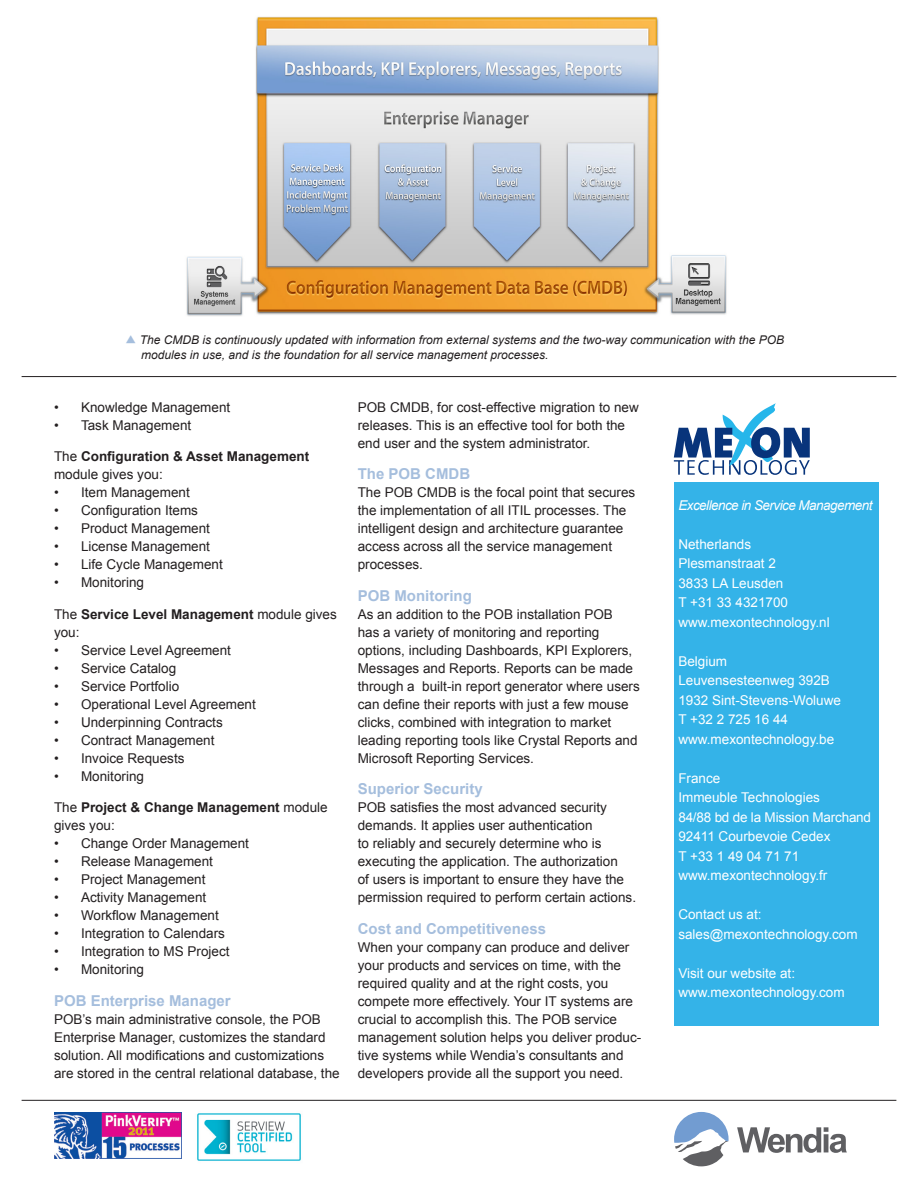
<style>
.page{position:relative;width:918px;height:1188px;background:#fff}
.page>*{position:absolute;margin:0;border:0;box-sizing:border-box;transform-origin:0 0}
.Subhead{font:700 15px "Arial";color:#a5bedd}
.Body_Text{font:700 15px "Arial";color:#a5bedd}
.Body_Text-2{font:13.5px/18px "Arial";color:#231f20}
.Callout{font:13.5px "Arial";color:#fff}
.Body_Text-3{font:700 13.5px/18px "Arial";color:#231f20}
.Callout-2{font:italic 13.5px "Arial";letter-spacing:-.04em;color:#fff}
.Screen_Capture_Body{font:italic 12px "Arial";color:#231f20}
.s1{font-weight:400}
</style>
<div class="page">
<img style="left:186px;top:17px;width:541px;height:299px">
<hr style="left:22px;top:376px;width:874px;height:1px;background:#231f20">
<svg style="left:674px;top:1112px;width:55px;height:54px"></svg>
<svg style="left:737px;top:1127px;width:110px;height:26px"></svg>
<hr style="left:22px;top:1100px;width:874px;height:1px;background:#231f20">
<div style="left:674px;top:483px;width:204px;height:543px;background:#34b3e8"></div>
<svg style="left:674px;top:403px;width:136px;height:72px"></svg>
<img style="left:54px;top:1112px;width:128px;height:47px">
<img style="left:197px;top:1113px;width:104px;height:48px">
<p class="Screen_Capture_Body" style="left:140px;top:332px;width:646px">The CMDB is continuously updated with information from external systems and the two-way communication with the POB</p>
<p class="Screen_Capture_Body" style="left:141px;top:347px;width:409px">modules in use, and is the foundation for all service management processes.</p>
<p class="Body_Text-2" style="left:54px;top:398px;width:178px">• Knowledge Management</p>
<p class="Body_Text-2" style="left:54px;top:416px;width:139px">• Task Management</p>
<p class="Body_Text-3" style="left:54px;top:448px;width:257px"><span class="s1">The</span> Configuration &amp; Asset Management <span class="s1">module gives you:</span></p>
<p class="Body_Text-2" style="left:54px;top:484px;width:137px">• Item Management</p>
<p class="Body_Text-2" style="left:54px;top:502px;width:146px">• Configuration Items</p>
<p class="Body_Text-2" style="left:54px;top:520px;width:158px">• Product Management</p>
<p class="Body_Text-2" style="left:54px;top:538px;width:158px">• License Management</p>
<p class="Body_Text-2" style="left:54px;top:556px;width:170px">• Life Cycle Management</p>
<p class="Body_Text-2" style="left:54px;top:574px;width:92px">• Monitoring</p>
<p class="Body_Text-3" style="left:54px;top:605px;width:284px"><span class="s1">The</span> Service Level Management <span class="s1">module gives you:</span></p>
<p class="Body_Text-2" style="left:54px;top:641px;width:179px">• Service Level Agreement</p>
<p class="Body_Text-2" style="left:54px;top:659px;width:124px">• Service Catalog</p>
<p class="Body_Text-2" style="left:54px;top:677px;width:127px">• Service Portfolio</p>
<p class="Body_Text-2" style="left:54px;top:695px;width:203px">• Operational Level Agreement</p>
<p class="Body_Text-2" style="left:54px;top:713px;width:170px">• Underpinning Contracts</p>
<p class="Body_Text-2" style="left:54px;top:731px;width:162px">• Contract Management</p>
<p class="Body_Text-2" style="left:54px;top:749px;width:132px">• Invoice Requests</p>
<p class="Body_Text-2" style="left:54px;top:767px;width:92px">• Monitoring</p>
<p class="Body_Text-3" style="left:54px;top:799px;width:275px"><span class="s1">The</span> Project &amp; Change Management <span class="s1">module gives you:</span></p>
<p class="Body_Text-2" style="left:54px;top:835px;width:197px">• Change Order Management</p>
<p class="Body_Text-2" style="left:54px;top:853px;width:161px">• Release Management</p>
<p class="Body_Text-2" style="left:54px;top:871px;width:153px">• Project Management</p>
<p class="Body_Text-2" style="left:54px;top:889px;width:154px">• Activity Management</p>
<p class="Body_Text-2" style="left:54px;top:907px;width:166px">• Workflow Management</p>
<p class="Body_Text-2" style="left:54px;top:925px;width:173px">• Integration to Calendars</p>
<p class="Body_Text-2" style="left:54px;top:943px;width:177px">• Integration to MS Project</p>
<p class="Body_Text-2" style="left:54px;top:961px;width:92px">• Monitoring</p>
<p class="Subhead" style="left:54px;top:991px;width:178px">POB Enterprise Manager</p>
<p class="Body_Text-2" style="left:54px;top:1010px;width:287px">POB’s main administrative console, the POB Enterprise Manager, customizes the standard solution. All modifications and customizations are stored in the central relational database, the</p>
<p class="Body_Text-2" style="left:358px;top:398px;width:283px">POB CMDB, for cost-effective migration to new releases. This is an effective tool for both the end user and the system administrator.</p>
<p class="Subhead" style="left:358px;top:464px;width:114px">The POB CMDB</p>
<p class="Body_Text-2" style="left:358px;top:484px;width:279px">The POB CMDB is the focal point that secures the implementation of all ITIL processes. The intelligent design and architecture guarantee access across all the service management processes.</p>
<p class="Subhead" style="left:358px;top:586px;width:116px">POB Monitoring</p>
<p class="Body_Text-2" style="left:358px;top:605px;width:284px">As an addition to the POB installation POB<br>has a variety of monitoring and reporting options, including Dashboards, KPI Explorers, Messages and Reports. Reports can be made through a built-in report generator where users can define their reports with just a few mouse clicks, combined with integration to market leading reporting tools like Crystal Reports and Microsoft Reporting Services.</p>
<p class="Body_Text" style="left:358px;top:779px;width:127px">Superior Security</p>
<p class="Body_Text-2" style="left:358px;top:799px;width:280px">POB satisfies the most advanced security demands. It applies user authentication<br>to reliably and securely determine who is executing the application. The authorization<br>of users is important to ensure they have the permission required to perform certain actions.</p>
<p class="Subhead" style="left:358px;top:919px;width:190px">Cost and Competitiveness</p>
<p class="Body_Text-2" style="left:358px;top:938px;width:285px">When your company can produce and deliver your products and services on time, with the required quality and at the right costs, you compete more effectively. Your IT systems are crucial to accomplish this. The POB service management solution helps you deliver produc&shy;tive systems while Wendia’s consultants and developers provide all the support you need.</p>
<p class="Callout-2" style="left:678px;top:496px;width:196px">Excellence in Service Management</p>
<p class="Callout" style="left:678px;top:535px;width:74px">Netherlands</p>
<p class="Callout" style="left:678px;top:555px;width:99px">Plesmanstraat 2</p>
<p class="Callout" style="left:678px;top:574px;width:107px">3833 LA Leusden</p>
<p class="Callout" style="left:678px;top:594px;width:111px">T +31 33 4321700</p>
<p class="Callout" style="left:678px;top:613px;width:153px">www.mexontechnology.nl</p>
<p class="Callout" style="left:678px;top:652px;width:50px">Belgium</p>
<p class="Callout" style="left:678px;top:672px;width:153px">Leuvensesteenweg 392B</p>
<p class="Callout" style="left:678px;top:691px;width:164px">1932 Sint-Stevens-Woluwe</p>
<p class="Callout" style="left:678px;top:711px;width:111px">T +32 2 725 16 44</p>
<p class="Callout" style="left:678px;top:730px;width:157px">www.mexontechnology.be</p>
<p class="Callout" style="left:678px;top:769px;width:44px">France</p>
<p class="Callout" style="left:678px;top:789px;width:143px">Immeuble Technologies</p>
<p class="Callout" style="left:678px;top:808px;width:194px">84/88 bd de la Mission Marchand</p>
<p class="Callout" style="left:678px;top:828px;width:154px">92411 Courbevoie Cedex</p>
<p class="Callout" style="left:678px;top:847px;width:122px">T +33 1 49 04 71 71</p>
<p class="Callout" style="left:678px;top:867px;width:151px">www.mexontechnology.fr</p>
<p class="Callout" style="left:678px;top:906px;width:85px">Contact us at:</p>
<p class="Callout" style="left:678px;top:925px;width:181px">sales@mexontechnology.com</p>
<p class="Callout" style="left:678px;top:964px;width:118px">Visit our website at:</p>
<p class="Callout" style="left:678px;top:984px;width:168px">www.mexontechnology.com</p>
</div>
